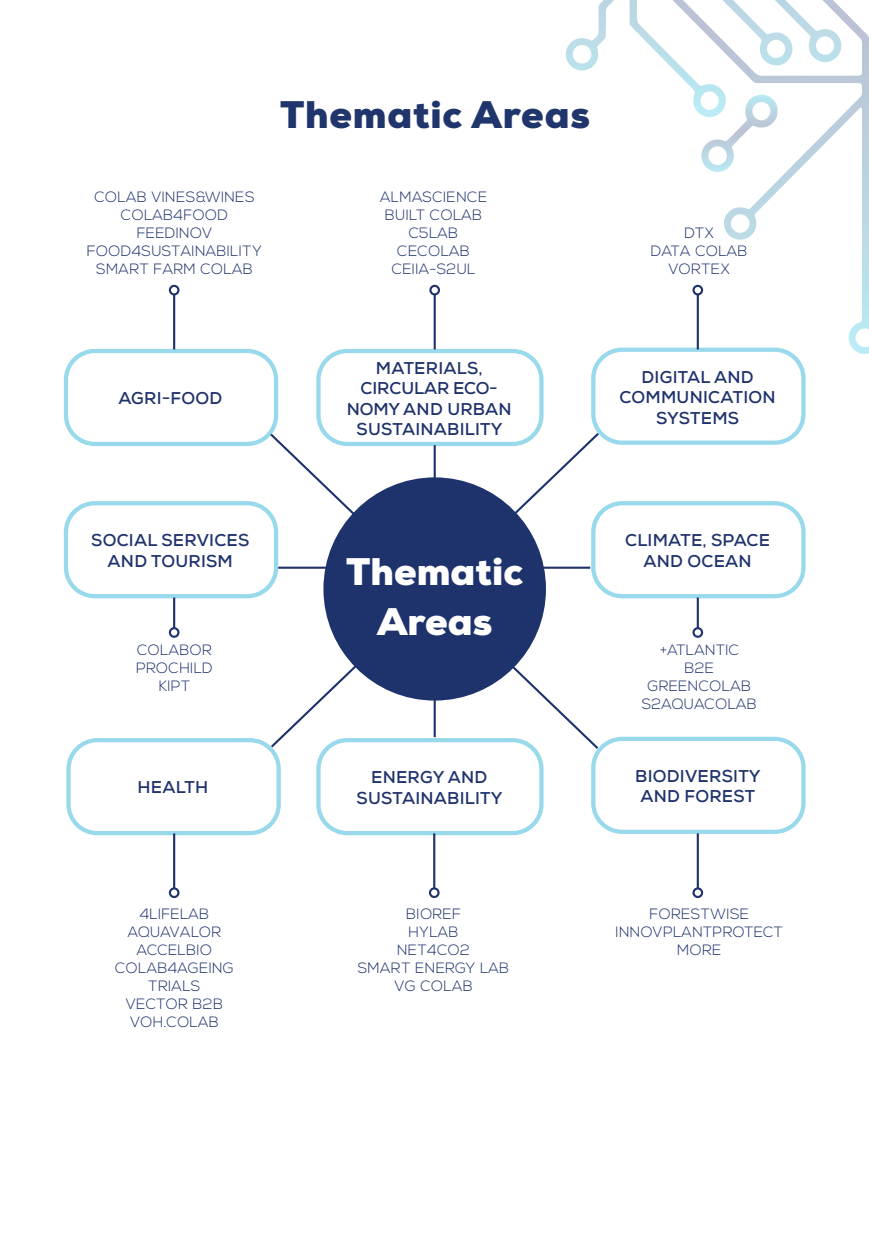
<style>
.page{position:relative;width:869px;height:1241px;background:#fff}
.page>*{position:absolute;margin:0;border:0;box-sizing:border-box;transform-origin:0 0}
.tabela_avaliações{font:900 38.32px "Nexa";letter-spacing:.02em;color:#20356c}
.tabela_avaliações-2{font:900 38.32px "Nexa";color:#fff}
.t1{font:700 16.97px "Nexa";letter-spacing:.015em;color:#1e326c}
.t2{font:700 16.97px/20.5px "Nexa";letter-spacing:-.005em;color:#1e326c;text-align:center}
.t3{font:300 14.88px "Nexa";letter-spacing:.02em;color:#1e326c}
</style>
<div class="page">
<svg style="left:694px;top:9px;width:174px;height:347px"></svg>
<svg style="left:565px;top:0;width:277px;height:119px"></svg>
<svg style="left:701px;top:94px;width:77px;height:78px"></svg>
<div style="left:316px;top:349px;width:227px;height:97px;border:4px solid #98d9eb;border-radius:29px"></div>
<div style="left:316px;top:738px;width:227px;height:97px;border:4px solid #98d9eb;border-radius:29px"></div>
<div style="left:591px;top:501px;width:214px;height:97px;border:4px solid #98d9eb;border-radius:29px"></div>
<div style="left:64px;top:501px;width:214px;height:97px;border:4px solid #98d9eb;border-radius:29px"></div>
<div style="left:591px;top:347px;width:214px;height:98px;border:4px solid #98d9eb;border-radius:29px"></div>
<div style="left:591px;top:736px;width:214px;height:97px;border:4px solid #98d9eb;border-radius:29px"></div>
<div style="left:64px;top:349px;width:214px;height:97px;border:4px solid #98d9eb;border-radius:29px"></div>
<div style="left:66px;top:738px;width:215px;height:97px;border:4px solid #98d9eb;border-radius:29px"></div>
<hr style="left:173px;top:294px;width:2px;height:55px;background:#1e326c">
<div style="left:169px;top:285px;width:10px;height:10px;border:2px solid #1e326c;border-radius:50%"></div>
<hr style="left:433px;top:294px;width:2px;height:55px;background:#1e326c">
<div style="left:429px;top:285px;width:11px;height:10px;border:2px solid #1e326c;border-radius:50%"></div>
<hr style="left:696px;top:294px;width:2px;height:55px;background:#1e326c">
<div style="left:692px;top:285px;width:10px;height:10px;border:2px solid #1e326c;border-radius:50%"></div>
<svg style="left:268px;top:430px;width:333px;height:319px"></svg>
<hr style="left:278px;top:566px;width:312px;height:2px;background:#1e326c">
<div style="left:323px;top:477px;width:222px;height:223px;background:#1e326c;border-radius:50%"></div>
<hr style="left:696px;top:597px;width:2px;height:31px;background:#1e326c">
<div style="left:692px;top:627px;width:10px;height:10px;border:2px solid #1e326c;border-radius:50%"></div>
<hr style="left:173px;top:597px;width:2px;height:31px;background:#1e326c">
<div style="left:169px;top:627px;width:10px;height:10px;border:2px solid #1e326c;border-radius:50%"></div>
<hr style="left:696px;top:833px;width:2px;height:55px;background:#1e326c">
<div style="left:692px;top:887px;width:10px;height:10px;border:2px solid #1e326c;border-radius:50%"></div>
<hr style="left:433px;top:833px;width:2px;height:55px;background:#1e326c">
<div style="left:428px;top:887px;width:11px;height:10px;border:2px solid #1e326c;border-radius:50%"></div>
<hr style="left:173px;top:833px;width:2px;height:55px;background:#1e326c">
<div style="left:169px;top:887px;width:10px;height:10px;border:2px solid #1e326c;border-radius:50%"></div>
<p class="tabela_avaliações" style="left:280px;top:90px;width:311px">Thematic Areas</p>
<p class="t3" style="left:94px;top:188px;width:161px">COLAB VINES&amp;WINES</p>
<p class="t3" style="left:121px;top:206px;width:108px">COLAB4FOOD</p>
<p class="t3" style="left:137px;top:224px;width:77px">FEEDINOV</p>
<p class="t3" style="left:87px;top:242px;width:177px">FOOD4SUSTAINABILITY</p>
<p class="t3" style="left:96px;top:260px;width:158px">SMART FARM COLAB</p>
<p class="t3" style="left:380px;top:188px;width:109px">ALMASCIENCE</p>
<p class="t3" style="left:385px;top:206px;width:99px">BUILT COLAB</p>
<p class="t3" style="left:409px;top:224px;width:51px">C5LAB</p>
<p class="t3" style="left:397px;top:242px;width:74px">CECOLAB</p>
<p class="t3" style="left:391px;top:260px;width:85px">CEIIA-S2UL</p>
<p class="t3" style="left:684px;top:224px;width:31px">DTX</p>
<p class="t3" style="left:650px;top:242px;width:98px">DATA COLAB</p>
<p class="t3" style="left:668px;top:260px;width:63px">VORTEX</p>
<p class="t1" style="left:118px;top:387px;width:105px">AGRI-FOOD</p>
<p class="t1" style="left:375px;top:357px;width:108px">MATERIALS,</p>
<p class="t2" style="left:346px;top:378px;width:166px">CIRCULAR ECO-<br>NOMY AND URBAN</p>
<p class="t1" style="left:356px;top:418px;width:147px">SUSTAINABILITY</p>
<p class="t1" style="left:641px;top:366px;width:114px">DIGITAL AND</p>
<p class="t1" style="left:619px;top:386px;width:157px">COMMUNICATION</p>
<p class="t1" style="left:655px;top:406px;width:84px">SYSTEMS</p>
<p class="t1" style="left:91px;top:529px;width:160px">SOCIAL SERVICES</p>
<p class="t1" style="left:107px;top:550px;width:127px">AND TOURISM</p>
<p class="t3" style="left:137px;top:641px;width:76px">COLABOR</p>
<p class="t3" style="left:136px;top:659px;width:78px">PROCHILD</p>
<p class="t3" style="left:159px;top:677px;width:33px">KIPT</p>
<p class="t1" style="left:137px;top:776px;width:72px">HEALTH</p>
<p class="tabela_avaliações-2" style="left:346px;top:546px;width:178px">Thematic</p>
<p class="tabela_avaliações-2" style="left:377px;top:597px;width:117px">Areas</p>
<p class="t1" style="left:371px;top:766px;width:117px">ENERGY AND</p>
<p class="t1" style="left:356px;top:786px;width:147px">SUSTAINABILITY</p>
<p class="t1" style="left:624px;top:529px;width:146px">CLIMATE, SPACE</p>
<p class="t1" style="left:643px;top:550px;width:110px">AND OCEAN</p>
<p class="t3" style="left:659px;top:641px;width:81px">+ATLANTIC</p>
<p class="t3" style="left:684px;top:659px;width:31px">B2E</p>
<p class="t3" style="left:647px;top:677px;width:105px">GREENCOLAB</p>
<p class="t3" style="left:641px;top:695px;width:117px">S2AQUACOLAB</p>
<p class="t1" style="left:635px;top:765px;width:127px">BIODIVERSITY</p>
<p class="t1" style="left:640px;top:785px;width:116px">AND FOREST</p>
<p class="t3" style="left:140px;top:905px;width:71px">4LIFELAB</p>
<p class="t3" style="left:128px;top:923px;width:95px">AQUAVALOR</p>
<p class="t3" style="left:137px;top:941px;width:77px">ACCELBIO</p>
<p class="t3" style="left:115px;top:959px;width:120px">COLAB4AGEING</p>
<p class="t3" style="left:148px;top:976px;width:53px">TRIALS</p>
<p class="t3" style="left:126px;top:994px;width:98px">VECTOR B2B</p>
<p class="t3" style="left:130px;top:1012px;width:90px">VOH.COLAB</p>
<p class="t3" style="left:406px;top:905px;width:56px">BIOREF</p>
<p class="t3" style="left:408px;top:923px;width:51px">HYLAB</p>
<p class="t3" style="left:397px;top:941px;width:75px">NET4CO2</p>
<p class="t3" style="left:358px;top:959px;width:153px">SMART ENERGY LAB</p>
<p class="t3" style="left:394px;top:976px;width:80px">VG COLAB</p>
<p class="t3" style="left:649px;top:905px;width:101px">FORESTWISE</p>
<p class="t3" style="left:615px;top:923px;width:169px">INNOVPLANTPROTECT</p>
<p class="t3" style="left:677px;top:941px;width:45px">MORE</p>
</div>
